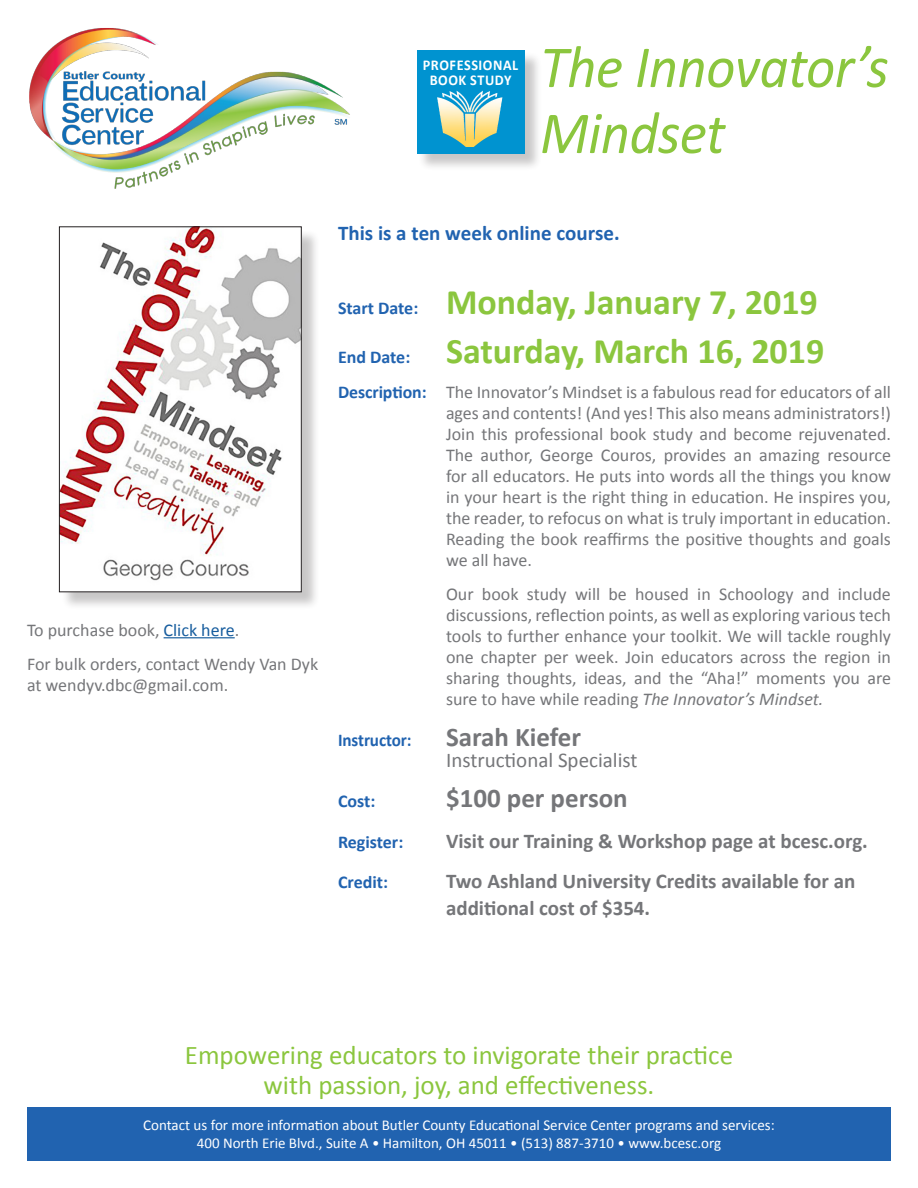
<style>
.page{position:relative;width:918px;height:1188px;background:#fff}
.page>*{position:absolute;margin:0;border:0;box-sizing:border-box;transform-origin:0 0}
.t1{font:italic 60px "Calibri";letter-spacing:-.01em;color:#8bc63e;scale:.95 1}
.t2{font:700 36px "Calibri";color:#8bc63e}
.t3{font:27px/30px "Calibri";color:#8bc63e;text-align:center}
.t4{font:700 27px "Calibri";color:#757679}
.t5{font:700 21px/27px "Calibri";color:#757679}
.t6{font:700 21px "Calibri";color:#2163b0}
.t7{font:21px "Calibri";color:#757679}
.t8{font:18px/21px "Calibri";color:#757679;text-align:justify}
.t9{font:700 18px "Calibri";letter-spacing:-.005em;color:#2163b0}
.t10{font:700 18px "Calibri";letter-spacing:-.005em;color:#2163b0;scale:.95 1}
.t11{font:15px "Calibri";color:#fff}
.t12{font:700 15px "Calibri";letter-spacing:.04em;color:#fff;scale:.95 1}
.s1{color:#175d9e}
.s2{font-size:18px;color:#2163b0}
.s3{font-weight:700;color:#2163b0}
.s4{font-style:italic}
</style>
<div class="page">
<div style="left:61px;top:229px;width:259px;height:382px;background:#231f20;opacity:.25"></div>
<img style="left:61px;top:229px;width:239px;height:361px">
<div style="left:59px;top:227px;width:243px;height:365px;border:1px solid #231f20"></div>
<div style="left:27px;top:1107px;width:864px;height:54px;background:#2163b0"></div>
<img style="left:29px;top:28px;width:321px;height:161px">
<div style="left:418px;top:51px;width:124px;height:120px;background:#231f20;opacity:.25"></div>
<svg style="left:417px;top:50px;width:108px;height:103px;background:#2ea2c5"></svg>
<img style="left:442px;top:91px;width:40px;height:18px">
<hr style="left:164px;top:637px;width:71px;height:1px;background:#175d9e">
<p class="t12" style="left:423px;top:56px;width:102px">PROFESSIONAL</p>
<p class="t12" style="left:430px;top:71px;width:87px">BOOK STUDY</p>
<p class="t1" style="left:540px;top:30px;width:369px">The Innovator’s</p>
<p class="t1" style="left:540px;top:96px;width:196px">Mindset</p>
<p class="t8" style="left:27px;top:618px;width:214px">To purchase book, <span class="s1">Click here</span>.</p>
<p class="t8" style="left:27px;top:653px;width:293px">For bulk orders, contact Wendy Van Dyk at wendyv.dbc@gmail.com.</p>
<p class="t6" style="left:338px;top:220px;width:283px">This is a ten week online course.</p>
<p class="t2" style="left:338px;top:280px;width:481px"><span class="s2">Start Date:</span> Monday, January 7, 2019</p>
<p class="t2" style="left:338px;top:329px;width:488px"><span class="s2">End Date:</span> Saturday, March 16, 2019</p>
<p class="t8" style="left:446px;top:381px;width:446px;text-indent:-108px"><span class="s3">Description:</span> The Innovator’s Mindset is a fabulous read for educators of all ages and contents! (And yes! This also means administrators!)<br>Join this professional book study and become rejuvenated.<br>The author, George Couros, provides an amazing resource for all educators. He puts into words all the things you know in your heart is the right thing in education. He inspires you, the reader, to refocus on what is truly important in education.<br>Reading the book reaffirms the positive thoughts and goals we all have.</p>
<p class="t8" style="left:446px;top:583px;width:446px">Our book study will be housed in Schoology and include discussions, reflection points, as well as exploring various tech tools to further enhance your toolkit. We will tackle roughly one chapter per week. Join educators across the region in sharing thoughts, ideas, and the “Aha!” moments you are sure to have while reading <span class="s4">The Innovator’s Mindset.</span></p>
<p class="t10" style="left:338px;top:729px;width:79px">Instructor:</p>
<p class="t4" style="left:446px;top:720px;width:137px">Sarah Kiefer</p>
<p class="t7" style="left:446px;top:747px;width:193px">Instructional Specialist</p>
<p class="t9" style="left:338px;top:790px;width:39px">Cost:</p>
<p class="t4" style="left:446px;top:782px;width:183px">$100 per person</p>
<p class="t9" style="left:338px;top:831px;width:67px">Register:</p>
<p class="t5" style="left:446px;top:826px;width:423px">Visit our Training &amp; Workshop page at bcesc.org.</p>
<p class="t9" style="left:338px;top:871px;width:52px">Credit:</p>
<p class="t5" style="left:446px;top:867px;width:411px">Two Ashland University Credits available for an additional cost of $354.</p>
<p class="t3" style="left:185px;top:1039px;width:550px">Empowering educators to invigorate their practice with passion, joy, and effectiveness.</p>
<p class="t11" style="left:143px;top:1116px;width:633px">Contact us for more information about Butler County Educational Service Center programs and services:</p>
<p class="t11" style="left:197px;top:1134px;width:526px">400 North Erie Blvd., Suite A • Hamilton, OH 45011 • (513) 887-3710 • www.bcesc.org</p>
</div>
